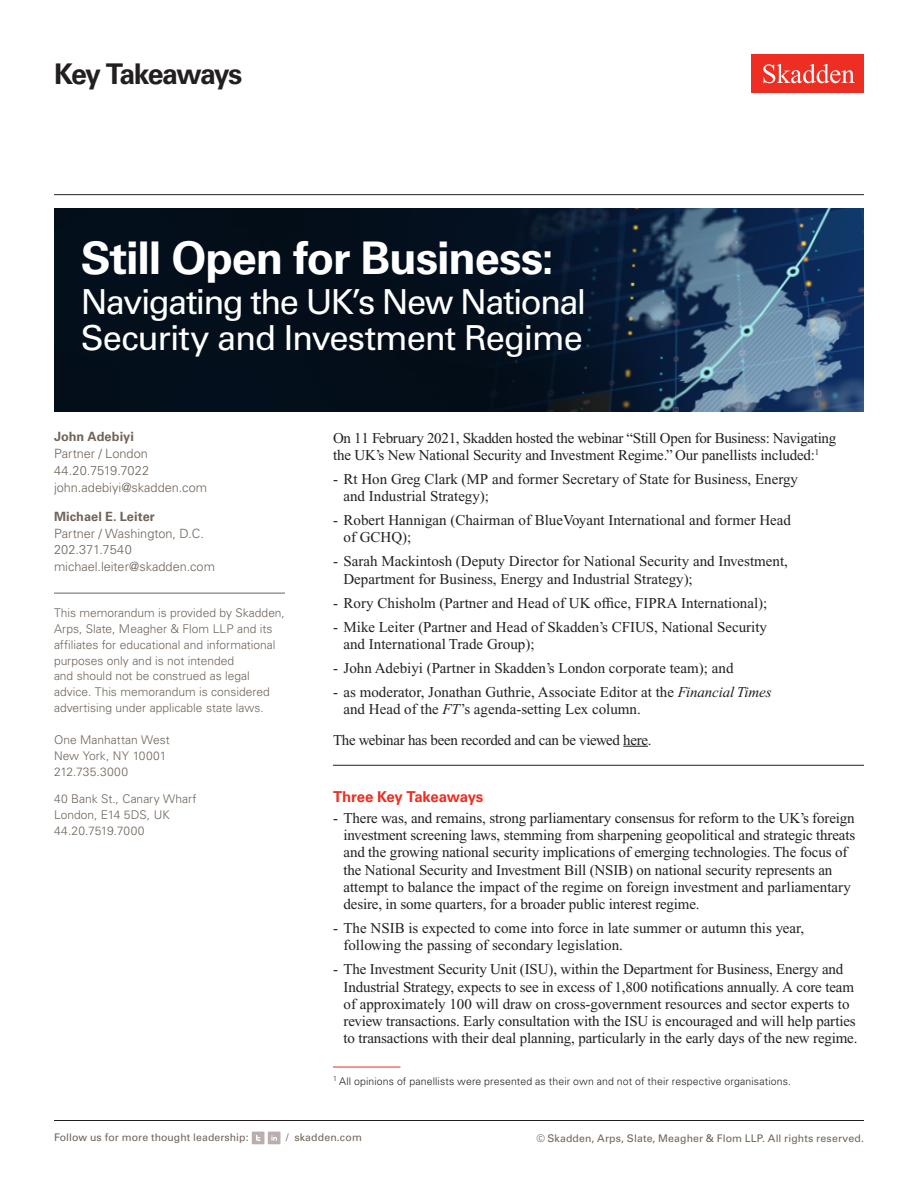
<style>
.page{position:relative;width:918px;height:1188px;background:#fff}
.page>*{position:absolute;margin:0;border:0;box-sizing:border-box;transform-origin:0 0}
.Title_Practice_Speci{font:700 45px "Univers LT Std";letter-spacing:-.025em;color:#fff}
.Title_Practice_Speci-2{font:34.5px/36px "Univers LT Std";letter-spacing:-.04em;color:#fff}
.Title_interior{font:700 28.5px "Univers LT Std";letter-spacing:-.06em;color:#231f20}
.Main_Body{font:15px/17.2px "Times New Roman PS Std";letter-spacing:-.01em;color:#231f20}
.First_Level_Heading{font:700 15px "Univers LT Std";letter-spacing:-.015em;color:#ee2e22}
.Contacts{font:300 12.75px "Univers LT Std";color:#6f645a}
.Contacts_Name{font:700 12.75px "Univers LT Std";letter-spacing:.005em;color:#6f645a}
.Sidebar_body_rule_ab{font:300 12px/15.8px "Univers LT Std";color:#6f645a}
.Firm_Address{font:300 12px/15.8px "Univers LT Std";color:#6f645a}
.t1{font:10.5px "Univers LT Std";letter-spacing:.01em;color:#6f645a}
.Footnote{font:300 10.5px "Univers LT Std";letter-spacing:.01em;color:#231f20}
.s1{font-style:italic}
</style>
<div class="page">
<div style="left:752px;top:54px;width:112px;height:39px;background:#ee2e22"></div>
<svg style="left:763px;top:64px;width:92px;height:19px"></svg>
<hr style="left:54px;top:194px;width:810px;height:1px;background:#231f20">
<div style="left:252px;top:1132px;width:12px;height:12px;background:#baaeae"></div>
<svg style="left:256px;top:1135px;width:4px;height:6px"></svg>
<div style="left:268px;top:1132px;width:12px;height:12px;background:#baaeae"></div>
<svg style="left:271px;top:1135px;width:6px;height:6px"></svg>
<hr style="left:54px;top:1120px;width:810px;height:1px;background:#231f20">
<img style="left:54px;top:209px;width:810px;height:202px">
<hr style="left:54px;top:593px;width:231px;height:1px;background:#6f645a">
<svg style="left:623px;top:746px;width:25px;height:1px"></svg>
<hr style="left:333px;top:1067px;width:67px;height:1px;background:#ee2e22">
<hr style="left:333px;top:765px;width:531px;height:1px;background:#231f20">
<h1 class="Title_interior" style="left:54px;top:57px;width:190px">Key Takeaways</h1>
<h1 class="Title_Practice_Speci" style="left:81px;top:231px;width:475px">Still Open for Business:</h1>
<h1 class="Title_Practice_Speci-2" style="left:81px;top:284px;width:507px">Navigating the UK’s New National<br>Security and Investment Regime</h1>
<p class="Contacts_Name" style="left:54px;top:429px;width:81px">John Adebiyi</p>
<p class="Contacts" style="left:54px;top:446px;width:95px">Partner / London</p>
<p class="Contacts" style="left:54px;top:463px;width:97px">44.20.7519.7022</p>
<p class="Contacts" style="left:54px;top:480px;width:155px">john.adebiyi@skadden.com</p>
<p class="Contacts_Name" style="left:54px;top:509px;width:102px">Michael E. Leiter</p>
<p class="Contacts" style="left:54px;top:525px;width:151px">Partner / Washington, D.C.</p>
<p class="Contacts" style="left:54px;top:542px;width:79px">202.371.7540</p>
<p class="Contacts" style="left:54px;top:559px;width:163px">michael.leiter@skadden.com</p>
<p class="Sidebar_body_rule_ab" style="left:54px;top:605px;width:232px">This memorandum is provided by Skadden, Arps, Slate, Meagher &amp; Flom LLP and its affiliates for educational and informational purposes only and is not intended<br>and should not be construed as legal advice. This memorandum is considered advertising under applicable state laws.</p>
<p class="Firm_Address" style="left:54px;top:732px;width:117px">One Manhattan West<br>New York, NY 10001<br>212.735.3000</p>
<p class="Firm_Address" style="left:54px;top:791px;width:144px">40 Bank St., Canary Wharf<br>London, E14 5DS, UK<br>44.20.7519.7000</p>
<p class="Main_Body" style="left:333px;top:429px;width:505px">On 11 February 2021, Skadden hosted the webinar “Still Open for Business: Navigating the UK’s New National Security and Investment Regime.” Our panellists included:<sup>1</sup></p>
<p class="Main_Body" style="left:344px;top:470px;width:456px;text-indent:-10px">- Rt Hon Greg Clark (MP and former Secretary of State for Business, Energy and Industrial Strategy);</p>
<p class="Main_Body" style="left:344px;top:511px;width:449px;text-indent:-10px">- Robert Hannigan (Chairman of BlueVoyant International and former Head of GCHQ);</p>
<p class="Main_Body" style="left:344px;top:553px;width:446px;text-indent:-10px">- Sarah Mackintosh (Deputy Director for National Security and Investment,<br>Department for Business, Energy and Industrial Strategy);</p>
<p class="Main_Body" style="left:333px;top:594px;width:436px">- Rory Chisholm (Partner and Head of UK office, FIPRA International);</p>
<p class="Main_Body" style="left:344px;top:618px;width:425px;text-indent:-10px">- Mike Leiter (Partner and Head of Skadden’s CFIUS, National Security and International Trade Group);</p>
<p class="Main_Body" style="left:333px;top:659px;width:402px">- John Adebiyi (Partner in Skadden’s London corporate team); and</p>
<p class="Main_Body" style="left:344px;top:683px;width:430px;text-indent:-10px">- as moderator, Jonathan Guthrie, Associate Editor at the <span class="s1">Financial Times </span>and Head of the <span class="s1">FT</span>’s agenda-setting Lex column.</p>
<p class="Main_Body" style="left:333px;top:731px;width:320px">The webinar has been recorded and can be viewed here.</p>
<h1 class="First_Level_Heading" style="left:333px;top:788px;width:152px">Three Key Takeaways</h1>
<p class="Main_Body" style="left:344px;top:809px;width:513px;text-indent:-10px">- There was, and remains, strong parliamentary consensus for reform to the UK’s foreign investment screening laws, stemming from sharpening geopolitical and strategic threats and the growing national security implications of emerging technologies. The focus of the National Security and Investment Bill (NSIB) on national security represents an attempt to balance the impact of the regime on foreign investment and parliamentary desire, in some quarters, for a broader public interest regime.</p>
<p class="Main_Body" style="left:344px;top:919px;width:462px;text-indent:-10px">- The NSIB is expected to come into force in late summer or autumn this year, following the passing of secondary legislation.</p>
<p class="Main_Body" style="left:344px;top:961px;width:516px;text-indent:-10px">- The Investment Security Unit (ISU), within the Department for Business, Energy and Industrial Strategy, expects to see in excess of 1,800 notifications annually. A core team of approximately 100 will draw on cross-government resources and sector experts to review transactions. Early consultation with the ISU is encouraged and will help parties to transactions with their deal planning, particularly in the early days of the new regime.</p>
<p class="Footnote" style="left:333px;top:1075px;width:460px"><sup>1</sup> All opinions of panellists were presented as their own and not of their respective organisations.</p>
<p class="t1" style="left:54px;top:1131px;width:196px">Follow us for more thought leadership:</p>
<p class="t1" style="left:286px;top:1131px;width:77px">/ skadden.com</p>
<p class="t1" style="left:536px;top:1132px;width:329px">© Skadden, Arps, Slate, Meagher &amp; Flom LLP. All rights reserved.</p>
</div>
